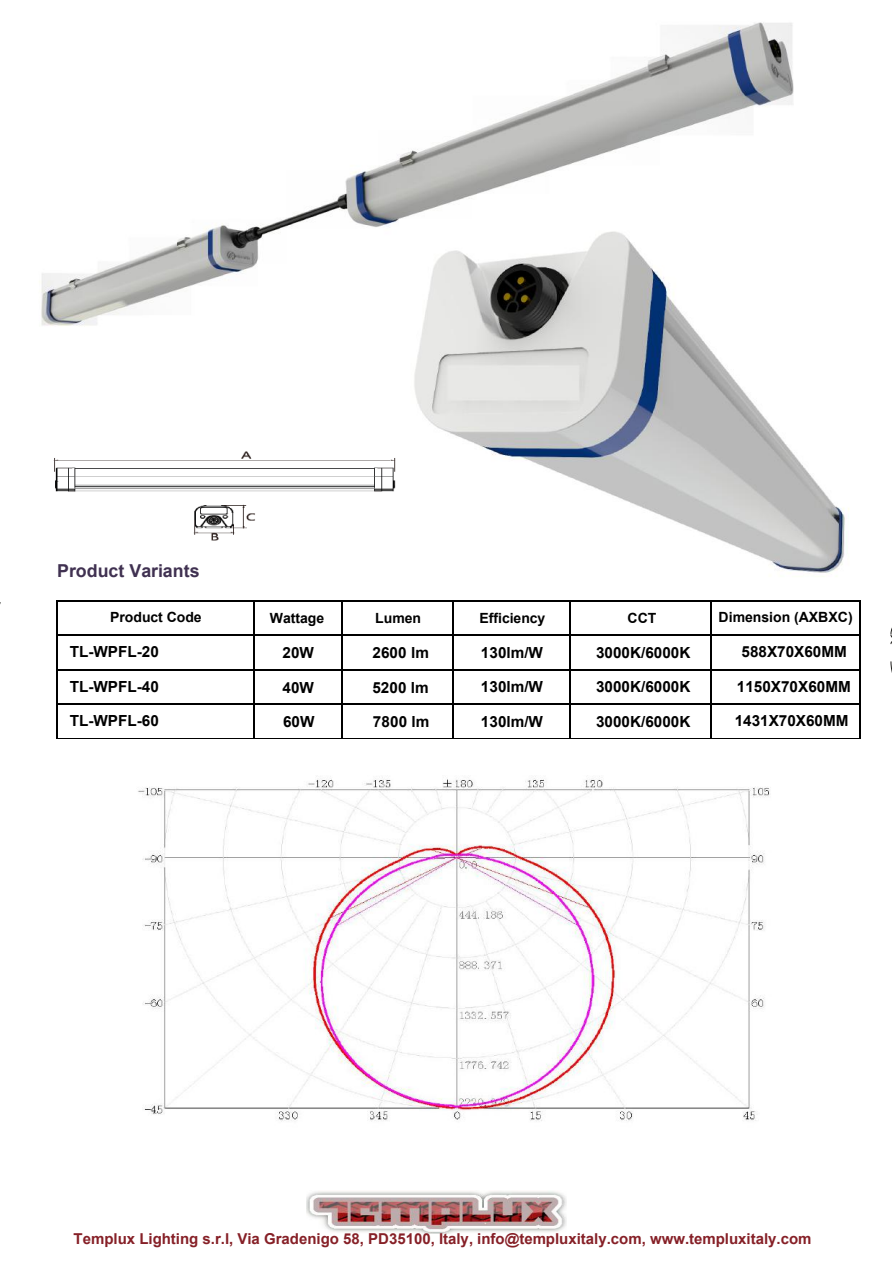
<style>
.page{position:relative;width:892px;height:1263px;background:#fff}
.page>*{position:absolute;margin:0;border:0;box-sizing:border-box;transform-origin:0 0}
.t1{font:700 17.85px "Arial";color:#403151}
.t2{font:700 15.3px "Arial";color:#000}
.t3{font:700 15px "Arial";color:#862027}
.t4{font:700 14.1px "Arial";color:#000}
</style>
<div class="page">
<svg style="left:891px;top:661px;width:1px;height:12px"></svg>
<svg style="left:891px;top:627px;width:1px;height:17px"></svg>
<hr style="left:253px;top:601px;width:1px;height:241px;background:#000">
<hr style="left:341px;top:601px;width:2px;height:241px;background:#000">
<hr style="left:452px;top:601px;width:2px;height:241px;background:#000">
<hr style="left:569px;top:601px;width:2px;height:241px;background:#000">
<hr style="left:710px;top:601px;width:1px;height:241px;background:#000">
<hr style="left:859px;top:601px;width:1px;height:241px;background:#000">
<hr style="left:56px;top:600px;width:804px;height:1px;background:#000">
<hr style="left:56px;top:634px;width:804px;height:1px;background:#000">
<hr style="left:56px;top:669px;width:804px;height:1px;background:#000">
<hr style="left:56px;top:703px;width:804px;height:1px;background:#000">
<hr style="left:56px;top:737px;width:804px;height:2px;background:#000">
<hr style="left:57px;top:600px;width:1px;height:241px;background:#000">
<div style="left:52px;top:739px;width:810px;height:104px;background:#fff"></div>
<img style="left:306px;top:1191px;width:260px;height:42px">
<img style="left:39px;top:22px;width:755px;height:304px">
<img style="left:53px;top:451px;width:343px;height:90px">
<img style="left:399px;top:219px;width:450px;height:358px">
<img style="left:138px;top:776px;width:632px;height:346px">
<p class="t1" style="left:57px;top:561px;width:144px">Product Variants</p>
<p class="t4" style="left:110px;top:610px;width:93px">Product Code</p>
<p class="t4" style="left:719px;top:610px;width:136px">Dimension (AXBXC)</p>
<p class="t4" style="left:270px;top:611px;width:56px">Wattage</p>
<p class="t4" style="left:375px;top:611px;width:47px">Lumen</p>
<p class="t4" style="left:479px;top:611px;width:68px">Efficiency</p>
<p class="t4" style="left:628px;top:611px;width:30px">CCT</p>
<p class="t2" style="left:283px;top:645px;width:33px">20W</p>
<p class="t2" style="left:372px;top:645px;width:58px">2600 lm</p>
<p class="t2" style="left:481px;top:645px;width:64px">130lm/W</p>
<p class="t2" style="left:596px;top:645px;width:96px">3000K/6000K</p>
<p class="t2" style="left:283px;top:679px;width:33px">40W</p>
<p class="t2" style="left:372px;top:679px;width:58px">5200 lm</p>
<p class="t2" style="left:481px;top:679px;width:64px">130lm/W</p>
<p class="t2" style="left:596px;top:679px;width:96px">3000K/6000K</p>
<p class="t2" style="left:283px;top:713px;width:33px">60W</p>
<p class="t2" style="left:373px;top:713px;width:58px">7800 lm</p>
<p class="t2" style="left:481px;top:713px;width:64px">130lm/W</p>
<p class="t2" style="left:596px;top:713px;width:96px">3000K/6000K</p>
<p class="t2" style="left:70px;top:644px;width:91px">TL-WPFL-20</p>
<p class="t2" style="left:741px;top:644px;width:107px">588X70X60MM</p>
<p class="t2" style="left:737px;top:678px;width:115px">1150X70X60MM</p>
<p class="t2" style="left:70px;top:678px;width:91px">TL-WPFL-40</p>
<p class="t2" style="left:70px;top:713px;width:91px">TL-WPFL-60</p>
<p class="t2" style="left:735px;top:713px;width:115px">1431X70X60MM</p>
<p class="t3" style="left:74px;top:1230px;width:739px">Templux Lighting s.r.l, Via Gradenigo 58, PD35100, Italy, info@templuxitaly.com, www.templuxitaly.com</p>
</div>
